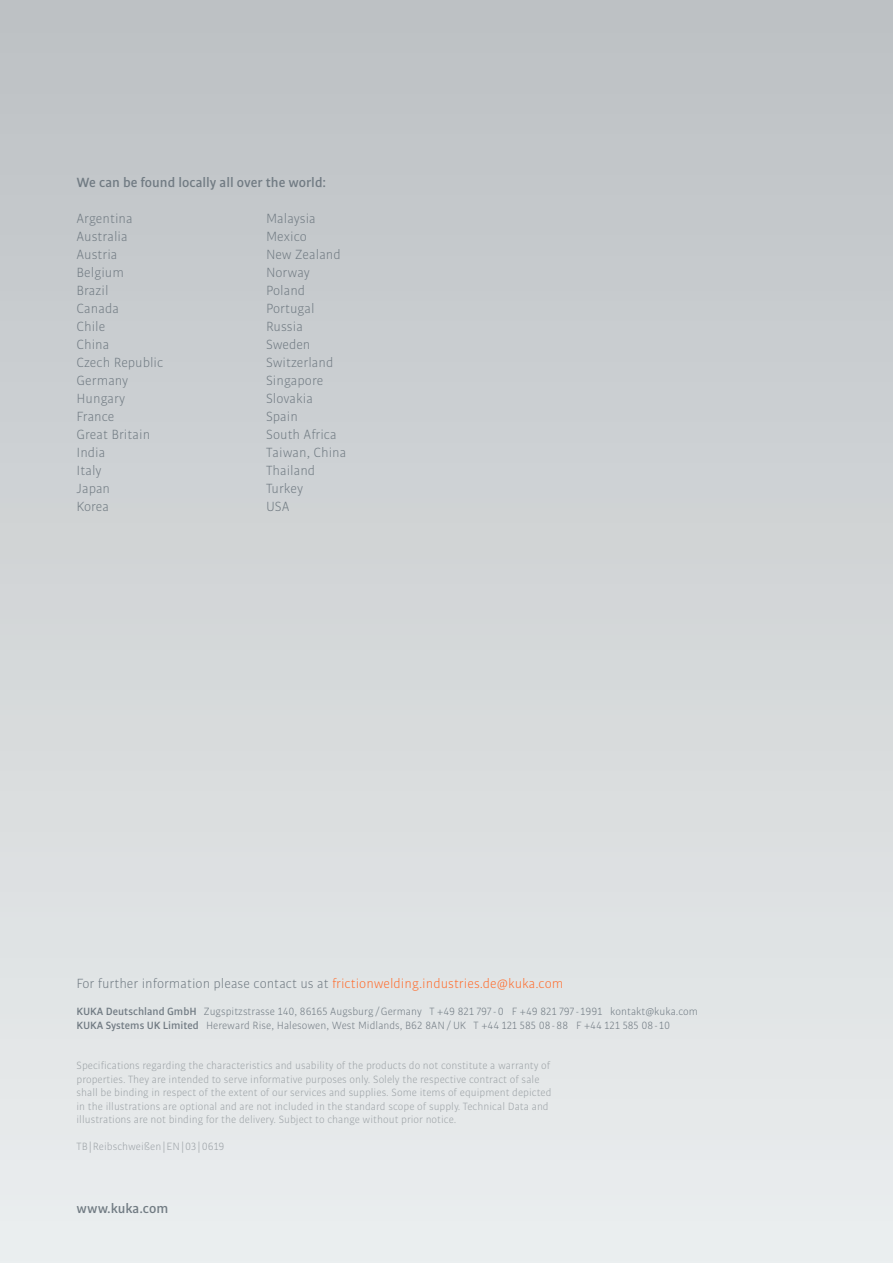
<style>
.page{position:relative;width:893px;height:1263px;background:#fff}
.page>*{position:absolute;margin:0;border:0;box-sizing:border-box;transform-origin:0 0}
.Copy_9_5___12_EN-US{font:14.25px "KUKA Bulo";color:#717b83}
.Copy_Headline_9_5__1{font:700 14.25px "KUKA Bulo";color:#717b83}
.Copy_9_5___12{font:700 14.25px "KUKA Bulo";color:#717b83}
.Caption_7_5___9__60{font:11.25px/13.5px "KUKA Bulo";color:#9ca2a6}
.Caption_7_5___9{font:11.25px/13.5px "KUKA Bulo";color:#717b83}
.s1{color:#ff6d2e}
.s2{font-weight:700}
</style>
<div class="page">
<div style="left:0;top:0;width:893px;height:1263px;background:linear-gradient(to bottom,#bcc0c4,#ebeeef)"></div>
<p class="Copy_Headline_9_5__1" style="left:77px;top:173px;width:251px">We can be found locally all over the world:</p>
<p class="Copy_9_5___12_EN-US" style="left:77px;top:210px;width:58px">Argentina</p>
<p class="Copy_9_5___12_EN-US" style="left:77px;top:228px;width:53px">Australia</p>
<p class="Copy_9_5___12_EN-US" style="left:77px;top:246px;width:43px">Austria</p>
<p class="Copy_9_5___12_EN-US" style="left:77px;top:264px;width:49px">Belgium</p>
<p class="Copy_9_5___12_EN-US" style="left:77px;top:282px;width:34px">Brazil</p>
<p class="Copy_9_5___12_EN-US" style="left:77px;top:300px;width:44px">Canada</p>
<p class="Copy_9_5___12_EN-US" style="left:77px;top:318px;width:30px">Chile</p>
<p class="Copy_9_5___12_EN-US" style="left:77px;top:336px;width:34px">China</p>
<p class="Copy_9_5___12_EN-US" style="left:77px;top:354px;width:88px">Czech Republic</p>
<p class="Copy_9_5___12_EN-US" style="left:77px;top:372px;width:53px">Germany</p>
<p class="Copy_9_5___12_EN-US" style="left:77px;top:390px;width:50px">Hungary</p>
<p class="Copy_9_5___12_EN-US" style="left:77px;top:408px;width:40px">France</p>
<p class="Copy_9_5___12_EN-US" style="left:77px;top:426px;width:75px">Great Britain</p>
<p class="Copy_9_5___12_EN-US" style="left:77px;top:444px;width:30px">India</p>
<p class="Copy_9_5___12_EN-US" style="left:77px;top:462px;width:27px">Italy</p>
<p class="Copy_9_5___12_EN-US" style="left:77px;top:480px;width:35px">Japan</p>
<p class="Copy_9_5___12_EN-US" style="left:77px;top:498px;width:34px">Korea</p>
<p class="Copy_9_5___12_EN-US" style="left:266px;top:210px;width:51px">Malaysia</p>
<p class="Copy_9_5___12_EN-US" style="left:266px;top:228px;width:42px">Mexico</p>
<p class="Copy_9_5___12_EN-US" style="left:266px;top:246px;width:76px">New Zealand</p>
<p class="Copy_9_5___12_EN-US" style="left:266px;top:264px;width:46px">Norway</p>
<p class="Copy_9_5___12_EN-US" style="left:266px;top:282px;width:41px">Poland</p>
<p class="Copy_9_5___12_EN-US" style="left:266px;top:300px;width:50px">Portugal</p>
<p class="Copy_9_5___12_EN-US" style="left:266px;top:318px;width:38px">Russia</p>
<p class="Copy_9_5___12_EN-US" style="left:266px;top:336px;width:46px">Sweden</p>
<p class="Copy_9_5___12_EN-US" style="left:266px;top:354px;width:69px">Switzerland</p>
<p class="Copy_9_5___12_EN-US" style="left:266px;top:372px;width:59px">Singapore</p>
<p class="Copy_9_5___12_EN-US" style="left:266px;top:390px;width:48px">Slovakia</p>
<p class="Copy_9_5___12_EN-US" style="left:266px;top:408px;width:33px">Spain</p>
<p class="Copy_9_5___12_EN-US" style="left:266px;top:426px;width:72px">South Africa</p>
<p class="Copy_9_5___12_EN-US" style="left:266px;top:444px;width:82px">Taiwan, China</p>
<p class="Copy_9_5___12_EN-US" style="left:266px;top:462px;width:51px">Thailand</p>
<p class="Copy_9_5___12_EN-US" style="left:266px;top:480px;width:39px">Turkey</p>
<p class="Copy_9_5___12_EN-US" style="left:266px;top:498px;width:25px">USA</p>
<p class="Copy_9_5___12_EN-US" style="left:77px;top:975px;width:488px">For further information please contact us at <span class="s1">frictionwelding.industries.de@kuka.com</span></p>
<p class="Caption_7_5___9" style="left:77px;top:1004px;width:623px"><span class="s2">KUKA Deutschland GmbH</span> Zugspitzstrasse 140, 86165 Augsburg /Germany T +49 821 797 -0 F +49 821 797 - 1991 kontakt@kuka.com<br><span class="s2">KUKA Systems UK Limited</span> Hereward Rise, Halesowen, West Midlands, B62 8AN/UK T +44 121 585 08-88 F +44 121 585 08- 10</p>
<p class="Caption_7_5___9__60" style="left:77px;top:1058px;width:476px">Specifications regarding the characteristics and usability of the products do not constitute a warranty of properties. They are intended to serve informative purposes only. Solely the respective contract of sale shall be binding in respect of the extent of our services and supplies. Some items of equipment depicted in the illustrations are optional and are not included in the standard scope of supply. Technical Data and illustrations are not binding for the delivery. Subject to change without prior notice.</p>
<p class="Caption_7_5___9__60" style="left:77px;top:1139px;width:150px">TB|Reibschweißen|EN|03|0619</p>
<p class="Copy_9_5___12" style="left:77px;top:1199px;width:93px">www.kuka.com</p>
</div>
